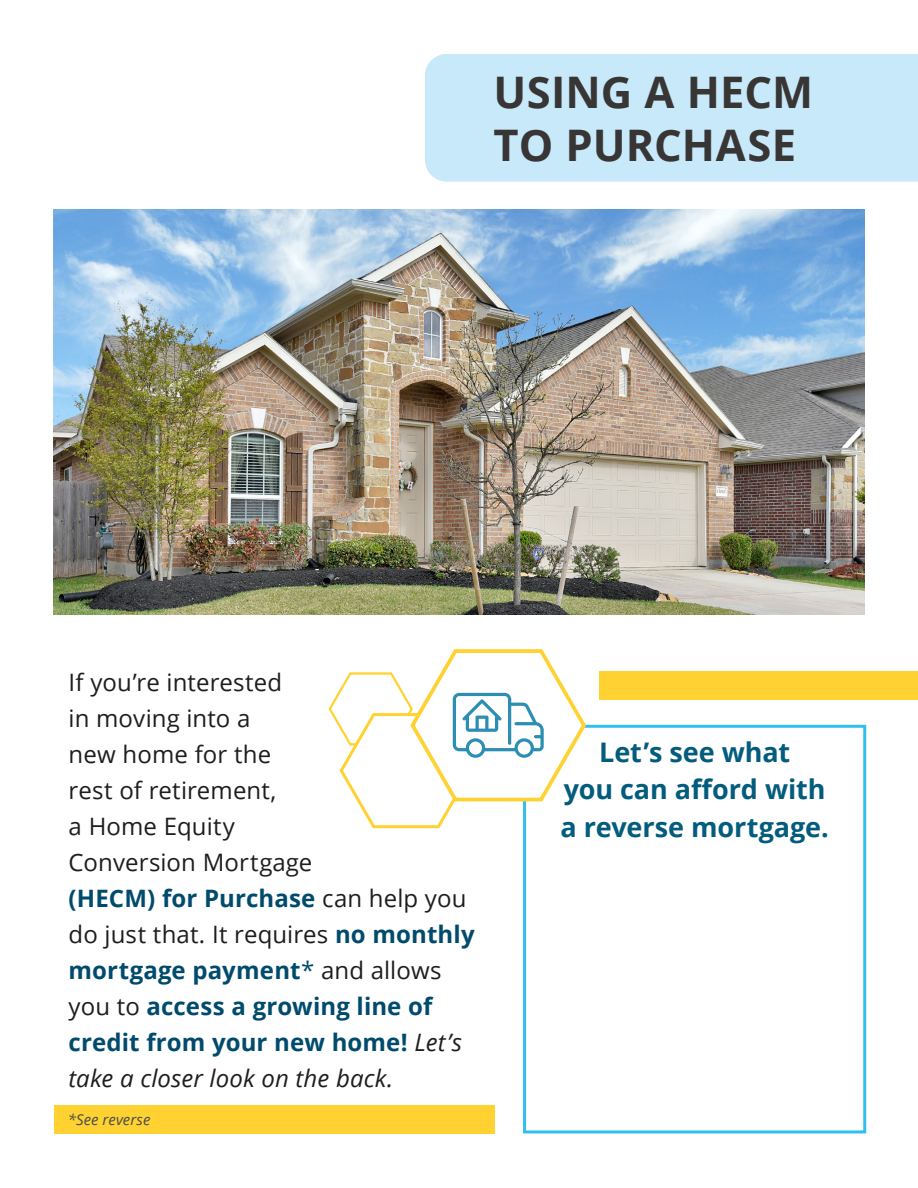
<style>
.page{position:relative;width:918px;height:1188px;background:#fff}
.page>*{position:absolute;margin:0;border:0;box-sizing:border-box;transform-origin:0 0}
.t1{font:700 43.5px "Open Sans";color:#383535}
.t2{font:700 27px "Open Sans";letter-spacing:-.005em;color:#035c7d}
.t3{font:700 24px/36px "Open Sans";letter-spacing:.005em;color:#004b6c}
.t4{font:24px "Open Sans";letter-spacing:.005em;color:#201d1e}
.t5{font:italic 15px "Open Sans";letter-spacing:.005em;color:#484c4e}
.s1{font-weight:400;color:#201d1e}
.s2{font-weight:400}
.s3{font-weight:400;font-style:italic;color:#201d1e}
</style>
<div class="page">
<div style="left:523px;top:725px;width:343px;height:408px;background:#fff;border:3px solid #30bfef"></div>
<div style="left:425px;top:54px;width:493px;height:128px;background:#c7e9f9"></div>
<img style="left:53px;top:210px;width:812px;height:405px">
<svg style="left:328px;top:649px;width:260px;height:181px"></svg>
<div style="left:599px;top:672px;width:319px;height:28px;background:#ffd231"></div>
<div style="left:54px;top:1105px;width:440px;height:28px;background:#ffd231"></div>
<p class="t1" style="left:494px;top:62px;width:321px">USING A HECM</p>
<p class="t1" style="left:494px;top:114px;width:304px">TO PURCHASE</p>
<p class="t4" style="left:69px;top:666px;width:215px">If you’re interested</p>
<p class="t4" style="left:69px;top:702px;width:183px">in moving into a</p>
<p class="t4" style="left:69px;top:738px;width:204px">new home for the</p>
<p class="t4" style="left:69px;top:774px;width:209px">rest of retirement,</p>
<p class="t3" style="left:69px;top:807px;width:408px"><span class="s1">a Home Equity<br>Conversion Mortgage<br></span>(HECM) for Purchase <span class="s1">can help you do just that. It requires</span> no monthly mortgage payment<span class="s2">*</span> <span class="s1">and allows you to</span> access a growing line of credit from your new home! <span class="s3">Let’s take a closer look on the back.</span></p>
<p class="t5" style="left:68px;top:1109px;width:84px">*See reverse</p>
<p class="t2" style="left:599px;top:733px;width:192px">Let’s see what</p>
<p class="t2" style="left:564px;top:770px;width:263px">you can afford with</p>
<p class="t2" style="left:560px;top:808px;width:270px">a reverse mortgage.</p>
</div>
